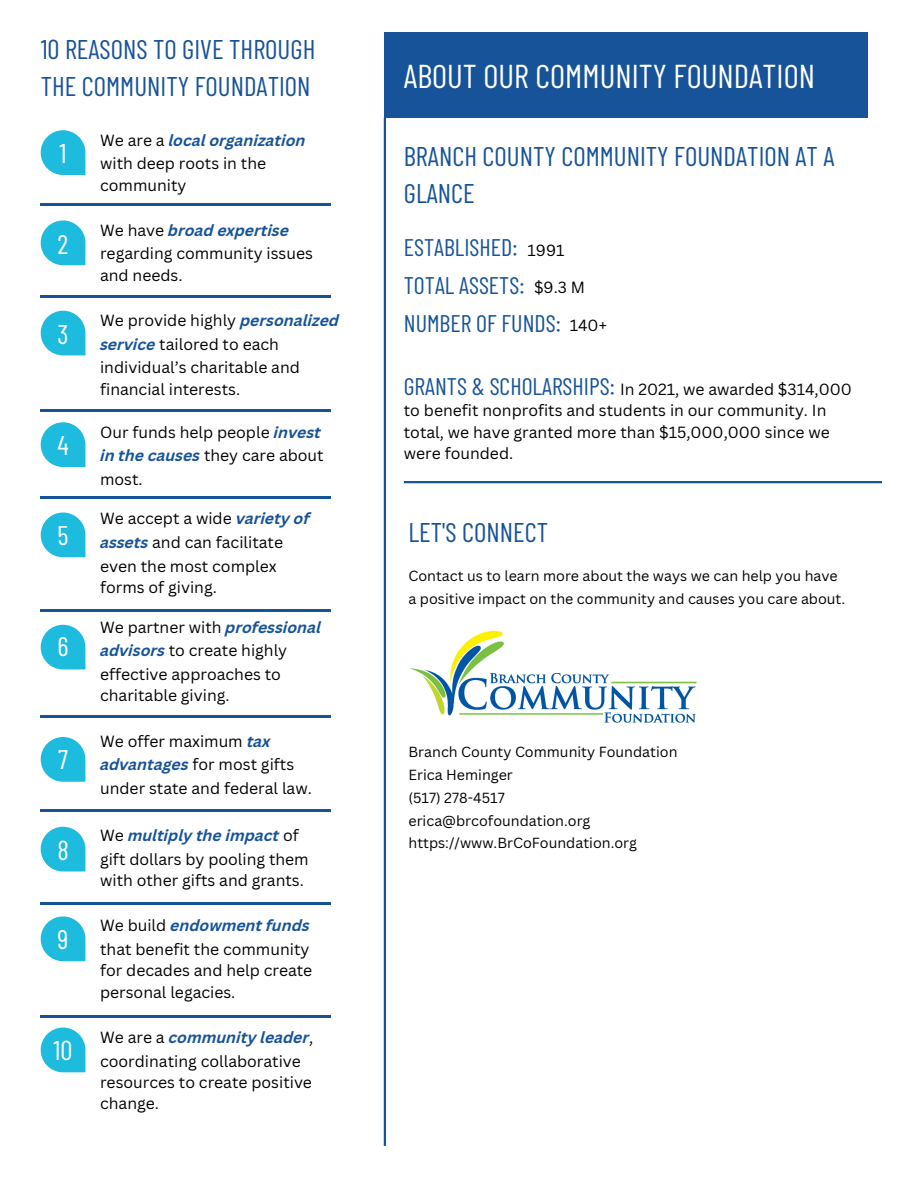
<style>
.page{position:relative;width:918px;height:1188px;background:#fff}
.page>*{position:absolute;margin:0;border:0;box-sizing:border-box;transform-origin:0 0}
.t1{font:33px "Barlow Condensed";color:#fff}
.t2{font:27px/37.2px "Barlow Condensed";color:#175398}
.t3{font:27px "Barlow Condensed";color:#fff}
.t4{font:24px/38px "Barlow Condensed";color:#175398}
.t5{font:15.75px/23.7px "Canva Sans";color:#000}
.t6{font:14.25px/22.8px "Canva Sans";color:#000}
.s1{font-weight:700;font-style:italic;color:#175398}
.s2{font-family:"Canva Sans";font-size:15.75px;color:#000}
</style>
<div class="page">
<div style="left:384px;top:32px;width:484px;height:86px;background:#175398"></div>
<hr style="left:384px;top:118px;width:2px;height:1028px;background:#175398">
<hr style="left:41px;top:204px;width:290px;height:2px;background:#175398">
<hr style="left:41px;top:1015px;width:290px;height:3px;background:#175398">
<hr style="left:41px;top:903px;width:290px;height:2px;background:#175398">
<hr style="left:41px;top:809px;width:290px;height:2px;background:#175398">
<hr style="left:41px;top:716px;width:290px;height:2px;background:#175398">
<hr style="left:41px;top:609px;width:290px;height:3px;background:#175398">
<hr style="left:41px;top:295px;width:290px;height:3px;background:#175398">
<hr style="left:41px;top:409px;width:290px;height:3px;background:#175398">
<hr style="left:41px;top:497px;width:290px;height:2px;background:#175398">
<svg style="left:41px;top:130px;width:44px;height:45px;background:#41c5e2"></svg>
<svg style="left:41px;top:220px;width:44px;height:45px;background:#41c5e2"></svg>
<svg style="left:41px;top:311px;width:44px;height:44px;background:#3ec4e1"></svg>
<svg style="left:41px;top:422px;width:44px;height:45px;background:#41c5e2"></svg>
<svg style="left:41px;top:513px;width:44px;height:44px;background:#3dc4e1"></svg>
<svg style="left:41px;top:625px;width:44px;height:44px;background:#3ec4e1"></svg>
<svg style="left:41px;top:737px;width:44px;height:45px;background:#41c5e2"></svg>
<svg style="left:41px;top:827px;width:44px;height:44px;background:#3ec4e1"></svg>
<svg style="left:41px;top:916px;width:44px;height:45px;background:#41c5e2"></svg>
<svg style="left:41px;top:1028px;width:44px;height:44px;background:#3dc4e1"></svg>
<hr style="left:404px;top:481px;width:478px;height:2px;background:#175398">
<img style="left:410px;top:630px;width:287px;height:93px">
<h2 class="t2" style="left:41px;top:30px;width:276px">10 REASONS TO GIVE THROUGH<br>THE COMMUNITY FOUNDATION</h2>
<h2 class="t3" style="left:60px;top:136px;width:8px">1</h2>
<h2 class="t3" style="left:58px;top:227px;width:12px">2</h2>
<h2 class="t3" style="left:58px;top:317px;width:13px">3</h2>
<h2 class="t3" style="left:57px;top:428px;width:13px">4</h2>
<h2 class="t3" style="left:58px;top:518px;width:13px">5</h2>
<h2 class="t3" style="left:58px;top:629px;width:13px">6</h2>
<h2 class="t3" style="left:58px;top:742px;width:11px">7</h2>
<h2 class="t3" style="left:57px;top:833px;width:13px">8</h2>
<h2 class="t3" style="left:58px;top:922px;width:12px">9</h2>
<h2 class="t3" style="left:54px;top:1033px;width:20px">10</h2>
<p class="t5" style="left:100px;top:128px;width:207px">We are a <span class="s1">local organization </span>with deep roots in the</p>
<p class="t5" style="left:100px;top:173px;width:88px">community</p>
<p class="t5" style="left:100px;top:218px;width:214px">We have <span class="s1">broad expertise </span>regarding community issues</p>
<p class="t5" style="left:100px;top:263px;width:84px">and needs.</p>
<p class="t5" style="left:100px;top:308px;width:240px">We provide highly <span class="s1">personalized service</span> tailored to each individual’s charitable and</p>
<p class="t5" style="left:100px;top:377px;width:142px">financial interests.</p>
<p class="t5" style="left:100px;top:420px;width:225px">Our funds help people <span class="s1">invest in the causes</span> they care about most.</p>
<p class="t5" style="left:100px;top:506px;width:211px">We accept a wide <span class="s1">variety of assets</span> and can facilitate even the most complex</p>
<p class="t5" style="left:100px;top:575px;width:118px">forms of giving.</p>
<p class="t5" style="left:100px;top:615px;width:222px">We partner with <span class="s1">professional advisors</span> to create highly effective approaches to</p>
<p class="t5" style="left:100px;top:683px;width:131px">charitable giving.</p>
<p class="t5" style="left:100px;top:729px;width:213px">We offer maximum <span class="s1">tax advantages</span> for most gifts under state and federal law.</p>
<p class="t5" style="left:100px;top:823px;width:210px">We <span class="s1">multiply the impact</span> of gift dollars by pooling them</p>
<p class="t5" style="left:100px;top:868px;width:205px">with other gifts and grants.</p>
<p class="t5" style="left:100px;top:914px;width:211px">We build <span class="s1">endowment funds </span>that benefit the community</p>
<p class="t5" style="left:100px;top:960px;width:214px;line-height:21.3px">for decades and help create personal legacies.</p>
<p class="t5" style="left:100px;top:1025px;width:215px">We are a <span class="s1">community leader</span>, coordinating collaborative</p>
<p class="t5" style="left:100px;top:1071px;width:213px;line-height:21.3px">resources to create positive change.</p>
<h1 class="t1" style="left:404px;top:55px;width:413px">ABOUT OUR COMMUNITY FOUNDATION</h1>
<h2 class="t2" style="left:404px;top:136px;width:432px">BRANCH COUNTY COMMUNITY FOUNDATION AT A<br>GLANCE</h2>
<h3 class="t4" style="left:404px;top:227px;width:162px">ESTABLISHED: <span class="s2">1991<br></span>TOTAL ASSETS:<br>NUMBER OF FUNDS:</h3>
<p class="t5" style="left:534px;top:275px;width:53px">$9.3 M</p>
<p class="t5" style="left:570px;top:313px;width:39px">140+</p>
<h3 class="t4" style="left:404px;top:367px;width:213px">GRANTS &amp; SCHOLARSHIPS:</h3>
<p class="t5" style="left:404px;top:378px;width:450px;line-height:21.3px;text-indent:216px">In 2021, we awarded $314,000 to benefit nonprofits and students in our community. In total, we have granted more than $15,000,000 since we were founded.</p>
<h2 class="t2" style="left:409px;top:513px;width:141px">LET'S CONNECT</h2>
<p class="t6" style="left:409px;top:564px;width:438px">Contact us to learn more about the ways we can help you have a positive impact on the community and causes you care about.</p>
<p class="t6" style="left:409px;top:740px;width:271px">Branch County Community Foundation<br>Erica Heminger<br>(517) 278-4517 erica@brcofoundation.org https://www.BrCoFoundation.org</p>
</div>
